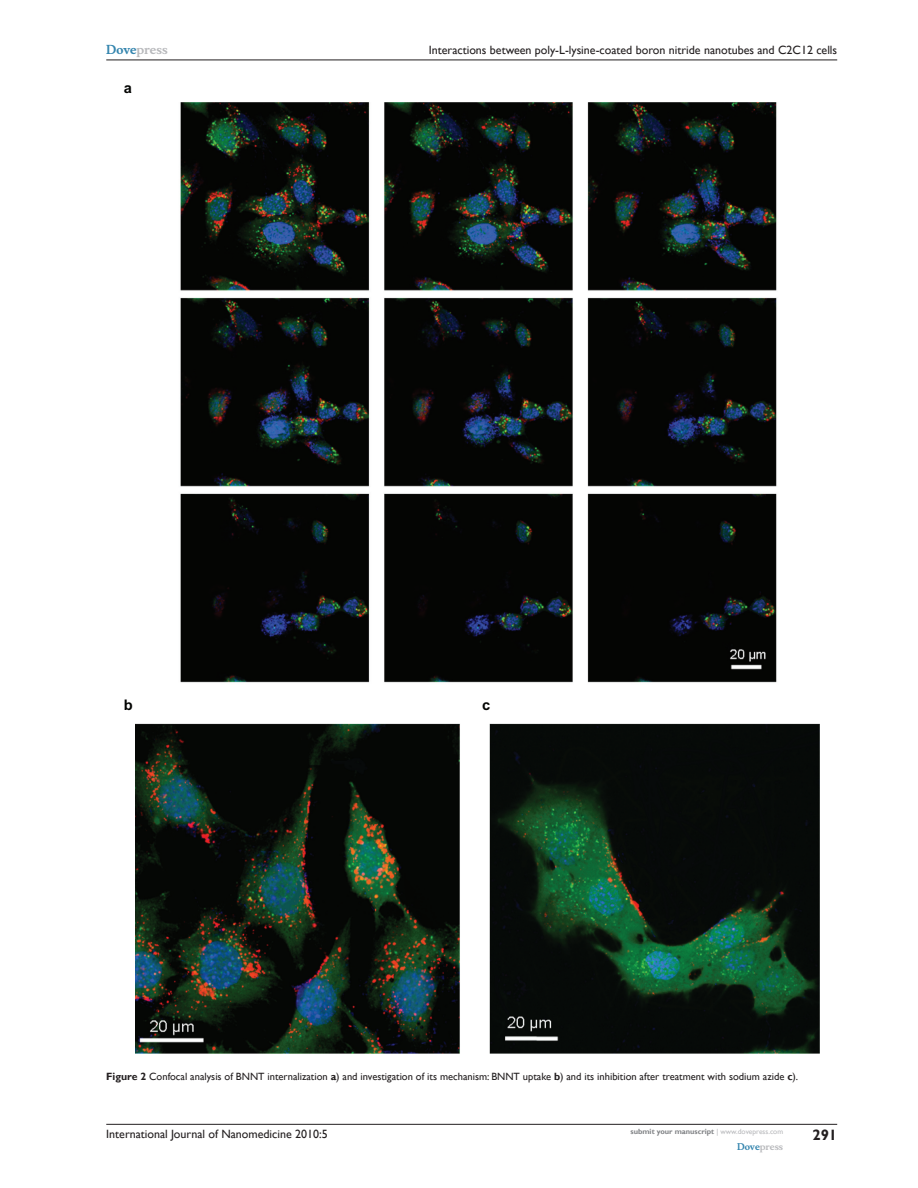
<style>
.page{position:relative;width:918px;height:1188px;background:#fff}
.page>*{position:absolute;margin:0;border:0;box-sizing:border-box;transform-origin:0 0}
.t1{font:700 15px "Gill Sans";color:#231f20}
.t2{font:700 14.55px "Arial";color:#040503}
.t3{font:12px "Gill Sans";color:#231f20}
.t4{font:700 12px "Musee";color:#b8b9bc}
.t5{font:10.5px "Gill Sans";color:#231f20}
.t6{font:700 9px "Musee";color:#b8b9bc}
.t7{font:700 7.5px "Gill Sans";color:#808285}
.s1{color:#3485ae}
.s2{font-weight:700}
.s3{font-weight:400;color:#b8b9bc}
</style>
<div class="page">
<hr style="left:106px;top:1124px;width:731px;height:1px;background:#231f20">
<hr style="left:106px;top:60px;width:731px;height:1px;background:#231f20">
<img style="left:136px;top:102px;width:684px;height:951px">
<p class="t4" style="left:106px;top:43px;width:63px"><span class="s1">Dove</span>press</p>
<p class="t3" style="left:429px;top:43px;width:410px">Interactions between poly-L-lysine-coated boron nitride nanotubes and C2C12 cells</p>
<h2 class="t2" style="left:124px;top:80px;width:10px">a</h2>
<h2 class="t2" style="left:124px;top:696px;width:10px">b</h2>
<h2 class="t2" style="left:482px;top:696px;width:10px">c</h2>
<p class="t5" style="left:106px;top:1070px;width:694px"><span class="s2">Figure 2</span> Confocal analysis of BNNT internalization <span class="s2">a</span>) and investigation of its mechanism: BNNT uptake <span class="s2">b</span>) and its inhibition after treatment with sodium azide <span class="s2">c</span>).</p>
<p class="t3" style="left:106px;top:1127px;width:223px">International Journal of Nanomedicine 2010:5</p>
<h1 class="t1" style="left:812px;top:1126px;width:26px">291</h1>
<p class="t7" style="left:631px;top:1127px;width:154px">submit your manuscript <span class="s3">| www.dovepress.com</span></p>
<p class="t6" style="left:737px;top:1141px;width:48px"><span class="s1">Dove</span>press</p>
</div>
